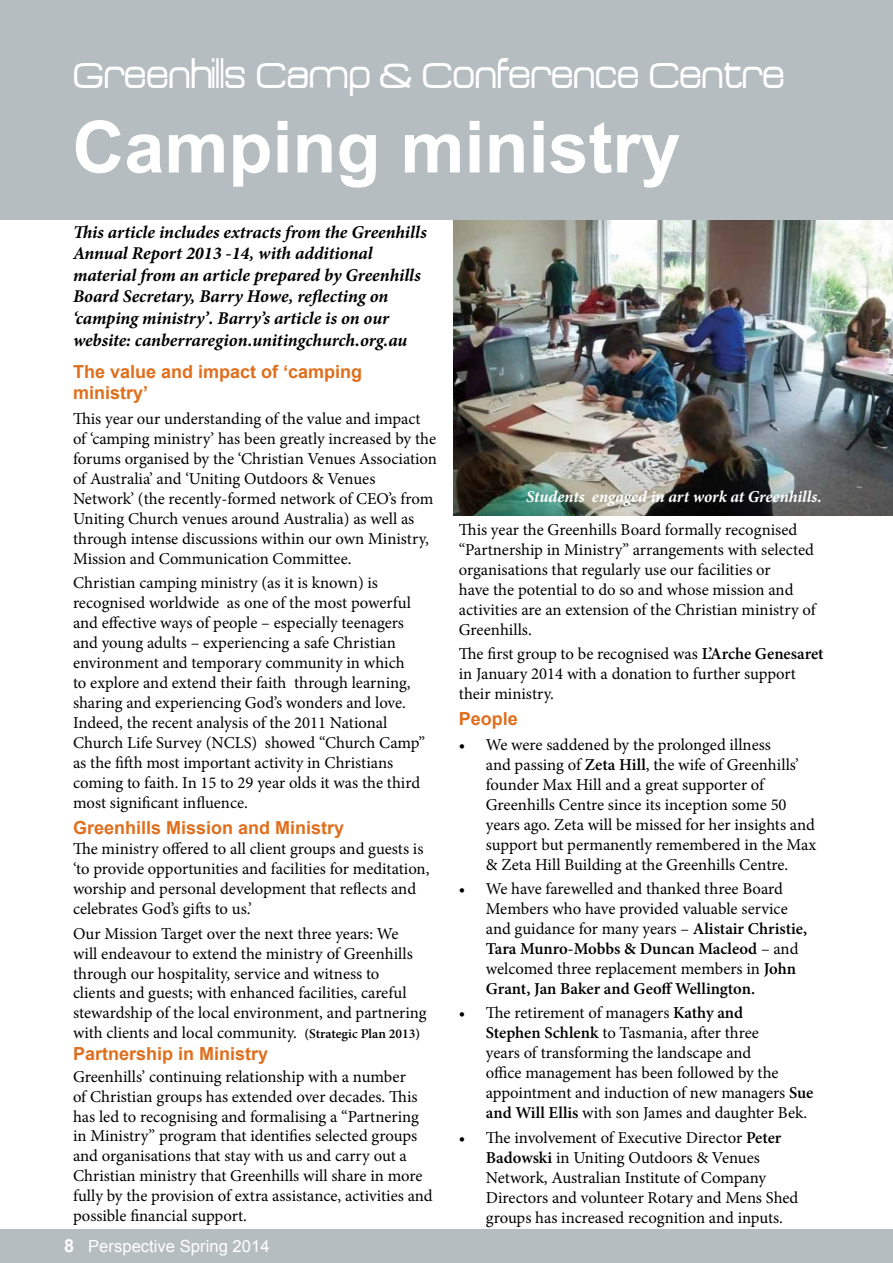
<style>
.page{position:relative;width:893px;height:1263px;background:#b6bdc1}
.page>*{position:absolute;margin:0;border:0;box-sizing:border-box;transform-origin:0 0}
.t1{font:700 72px "Arial";color:#fff}
.t2{font:39px "Acens";color:#fff}
.t3{font:italic 700 18px/21.6px "Minion Pro";letter-spacing:-.005em;color:#000}
.t4{font:700 18px/21.6px "Arial";color:#df6f1d}
.t5{font:16.65px/20px "Minion Pro";color:#000}
.t6{font:italic 700 16.65px "Minion Pro";color:#fff}
.t7{font:16.65px "Arial";color:#fff}
.s1{font-weight:600;font-size:13.5px}
.s2{font-weight:700;font-size:18px}
.s3{font-weight:600}
</style>
<div class="page">
<div style="left:0;top:220px;width:893px;height:1008px;background:#fff"></div>
<img style="left:453px;top:220px;width:440px;height:295px">
<h2 class="t2" style="left:72px;top:56px;width:713px">Greenhills Camp &amp; Conference Centre</h2>
<h1 class="t1" style="left:72px;top:99px;width:610px">Camping ministry</h1>
<p class="t3" style="left:73px;top:221px;width:355px">This article includes extracts from the Greenhills Annual Report 2013 -14, with additional material from an article prepared by Greenhills Board Secretary, Barry Howe, reflecting on ‘camping ministry’. Barry’s article is on our website: canberraregion.unitingchurch.org.au</p>
<p class="t4" style="left:73px;top:361px;width:291px">The value and impact of ‘camping ministry’</p>
<p class="t5" style="left:73px;top:409px;width:365px">This year our understanding of the value and impact of ‘camping ministry’ has been greatly increased by the forums organised by the ‘Christian Venues Association of Australia’ and ‘Uniting Outdoors &amp; Venues Network’ (the recently-formed network of CEO’s from Uniting Church venues around Australia) as well as through intense discussions within our own Ministry, Mission and Communication Committee.</p>
<p class="t5" style="left:73px;top:573px;width:354px">Christian camping ministry (as it is known) is recognised worldwide as one of the most powerful and effective ways of people – especially teenagers and young adults – experiencing a safe Christian environment and temporary community in which<br>to explore and extend their faith through learning, sharing and experiencing God’s wonders and love.<br>Indeed, the recent analysis of the 2011 National Church Life Survey (NCLS) showed “Church Camp” as the fifth most important activity in Christians coming to faith. In 15 to 29 year olds it was the third most significant influence.</p>
<p class="t4" style="left:73px;top:817px;width:273px">Greenhills Mission and Ministry</p>
<p class="t5" style="left:73px;top:839px;width:358px">The ministry offered to all client groups and guests is ‘to provide opportunities and facilities for meditation, worship and personal development that reflects and celebrates God’s gifts to us.’</p>
<p class="t5" style="left:73px;top:923px;width:355px">Our Mission Target over the next three years: We will endeavour to extend the ministry of Greenhills through our hospitality, service and witness to<br>clients and guests; with enhanced facilities, careful stewardship of the local environment, and partnering with clients and local community. <span class="s1">(Strategic Plan 2013)</span></p>
<p class="t4" style="left:73px;top:1043px;width:197px">Partnership in Ministry</p>
<p class="t5" style="left:73px;top:1066px;width:361px">Greenhills’ continuing relationship with a number<br>of Christian groups has extended over decades. This has led to recognising and formalising a “Partnering in Ministry” program that identifies selected groups and organisations that stay with us and carry out a Christian ministry that Greenhills will share in more fully by the provision of extra assistance, activities and possible financial support.</p>
<p class="t7" style="left:64px;top:1235px;width:207px"><span class="s2">8</span> Perspective Spring 2014</p>
<p class="t6" style="left:526px;top:485px;width:297px">Students engaged in art work at Greenhills.</p>
<p class="t5" style="left:459px;top:519px;width:358px">This year the Greenhills Board formally recognised “Partnership in Ministry” arrangements with selected organisations that regularly use our facilities or<br>have the potential to do so and whose mission and activities are an extension of the Christian ministry of Greenhills.</p>
<p class="t5" style="left:459px;top:644px;width:366px">The first group to be recognised was <span class="s3">L’Arche Genesaret </span>in January 2014 with a donation to further support their ministry.</p>
<p class="t4" style="left:459px;top:708px;width:61px">People</p>
<p class="t5" style="left:486px;top:734px;width:332px;text-indent:-27px">• We were saddened by the prolonged illness<br>and passing of <span class="s3">Zeta Hill</span>, the wife of Greenhills’ founder Max Hill and a great supporter of Greenhills Centre since its inception some 50 years ago. Zeta will be missed for her insights and support but permanently remembered in the Max &amp; Zeta Hill Building at the Greenhills Centre.</p>
<p class="t5" style="left:486px;top:879px;width:323px;text-indent:-27px">• We have farewelled and thanked three Board Members who have provided valuable service and guidance for many years – <span class="s3">Alistair Christie, Tara Munro-Mobbs &amp; Duncan Macleod</span> – and welcomed three replacement members in <span class="s3">John Grant, Jan Baker and Geoff Wellington.</span></p>
<p class="t5" style="left:486px;top:1003px;width:329px;text-indent:-27px">• The retirement of managers <span class="s3">Kathy and<br>Stephen Schlenk</span> to Tasmania, after three<br>years of transforming the landscape and<br>office management has been followed by the appointment and induction of new managers <span class="s3">Sue and Will Ellis</span> with son James and daughter Bek.</p>
<p class="t5" style="left:486px;top:1127px;width:314px;text-indent:-27px">• The involvement of Executive Director <span class="s3">Peter Badowski</span> in Uniting Outdoors &amp; Venues Network, Australian Institute of Company Directors and volunteer Rotary and Mens Shed groups has increased recognition and inputs.</p>
</div>
